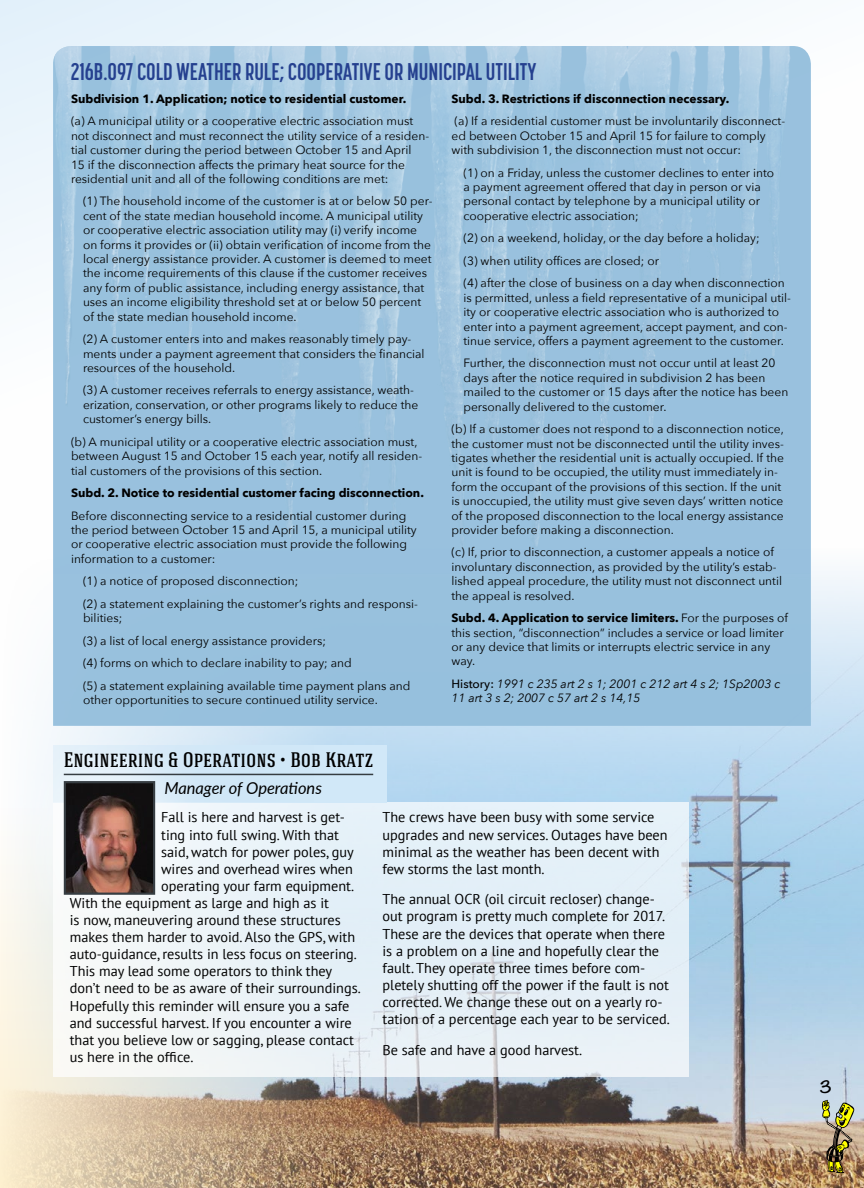
<style>
.page{position:relative;width:864px;height:1188px;background:#fff}
.page>*{position:absolute;margin:0;border:0;box-sizing:border-box;transform-origin:0 0}
.t1{font:700 24px "Korolev Compressed";color:#25408f}
.t2{font:500 21px "Hagin Caps";color:#000}
.t3{font:italic 16.5px "Lato";color:#000}
.t4{font:700 15px "Noteworthy";color:#000}
.t5{font:14.25px/17.1px "PT Sans";color:#000}
.t6{font:12px/14.4px "Avenir Next";color:#000}
.t7{font:700 12px "Avenir Next";color:#000}
.t8{font:italic 12px/14.4px "Avenir Next";color:#000}
.s1{font-weight:700}
.s2{font-weight:500;font-style:normal}
</style>
<div class="page">
<svg style="left:0;top:0;width:726px;height:280px;fill:#ecf5fc"></svg>
<img style="left:0;top:571px;width:864px;height:617px">
<div style="left:53px;top:802px;width:635px;height:275px;background:linear-gradient(to right,#f4f7f7,#dfedf7)"></div>
<div style="left:53px;top:574px;width:758px;height:152px;background:#97c1dd"></div>
<div style="left:53px;top:745px;width:334px;height:57px;background:#d1e8f8"></div>
<div style="left:8px;top:726px;width:203px;height:224px;background:#fff;opacity:.89"></div>
<img style="left:67px;top:784px;width:85px;height:108px">
<div style="left:64px;top:781px;width:91px;height:114px;border:2px solid #363d42"></div>
<hr style="left:64px;top:774px;width:309px;height:1px;background:#363d42">
<img style="left:53px;top:46px;width:758px;height:528px">
<svg style="left:822px;top:1100px;width:32px;height:73px;background:#9a8e5d"></svg>
<h1 class="t1" style="left:71px;top:58px;width:467px">216B.097 COLD WEATHER RULE; COOPERATIVE OR MUNICIPAL UTILITY</h1>
<p class="t7" style="left:452px;top:88px;width:280px">Subd. 3. Restrictions if disconnection necessary.</p>
<p class="t6" style="left:452px;top:114px;width:335px">(a) If a residential customer must be involuntarily disconnect&shy;ed between October 15 and April 15 for failure to comply with subdivision 1, the disconnection must not occur:</p>
<p class="t6" style="left:464px;top:165px;width:312px">(1) on a Friday, unless the customer declines to enter into a payment agreement offered that day in person or via personal contact by telephone by a municipal utility or cooperative electric association;</p>
<p class="t6" style="left:464px;top:226px;width:323px;line-height:22.5px">(2) on a weekend, holiday, or the day before a holiday;<br>(3) when utility offices are closed; or<br>(4) after the close of business on a day when disconnection</p>
<p class="t6" style="left:464px;top:290px;width:329px">is permitted, unless a field representative of a municipal util&shy;ity or cooperative electric association who is authorized to enter into a payment agreement, accept payment, and con&shy;tinue service, offers a payment agreement to the customer.</p>
<p class="t6" style="left:464px;top:356px;width:326px">Further, the disconnection must not occur until at least 20 days after the notice required in subdivision 2 has been mailed to the customer or 15 days after the notice has been personally delivered to the customer.</p>
<p class="t6" style="left:452px;top:421px;width:334px">(b) If a customer does not respond to a disconnection notice, the customer must not be disconnected until the utility inves&shy;tigates whether the residential unit is actually occupied. If the unit is found to be occupied, the utility must immediately in&shy;form the occupant of the provisions of this section. If the unit is unoccupied, the utility must give seven days’ written notice of the proposed disconnection to the local energy assistance provider before making a disconnection.</p>
<p class="t6" style="left:452px;top:545px;width:332px">(c) If, prior to disconnection, a customer appeals a notice of involuntary disconnection, as provided by the utility’s estab&shy;lished appeal procedure, the utility must not disconnect until the appeal is resolved.</p>
<p class="t6" style="left:452px;top:610px;width:338px"><span class="s1">Subd. 4. Application to service limiters.</span> For the purposes of this section, “disconnection” includes a service or load limiter or any device that limits or interrupts electric service in any way.</p>
<p class="t8" style="left:452px;top:676px;width:330px"><span class="s2">History:</span> 1991 c 235 art 2 s 1; 2001 c 212 art 4 s 2; 1Sp2003 c<br>11 art 3 s 2; 2007 c 57 art 2 s 14,15</p>
<p class="t7" style="left:71px;top:88px;width:337px">Subdivision 1. Application; notice to residential customer.</p>
<p class="t6" style="left:71px;top:114px;width:360px">(a) A municipal utility or a cooperative electric association must not disconnect and must reconnect the utility service of a residen&shy;tial customer during the period between October 15 and April<br>15 if the disconnection affects the primary heat source for the residential unit and all of the following conditions are met:</p>
<p class="t6" style="left:83px;top:194px;width:351px">(1) The household income of the customer is at or below 50 per&shy;cent of the state median household income. A municipal utility or cooperative electric association utility may (i) verify income on forms it provides or (ii) obtain verification of income from the local energy assistance provider. A customer is deemed to meet the income requirements of this clause if the customer receives any form of public assistance, including energy assistance, that uses an income eligibility threshold set at or below 50 percent of the state median household income.</p>
<p class="t6" style="left:83px;top:331px;width:343px">(2) A customer enters into and makes reasonably timely pay&shy;ments under a payment agreement that considers the financial resources of the household.</p>
<p class="t6" style="left:83px;top:383px;width:337px">(3) A customer receives referrals to energy assistance, weath&shy;erization, conservation, or other programs likely to reduce the customer’s energy bills.</p>
<p class="t6" style="left:71px;top:434px;width:353px">(b) A municipal utility or a cooperative electric association must, between August 15 and October 15 each year, notify all residen&shy;tial customers of the provisions of this section.</p>
<p class="t7" style="left:71px;top:483px;width:354px">Subd. 2. Notice to residential customer facing disconnection.</p>
<p class="t6" style="left:71px;top:508px;width:347px">Before disconnecting service to a residential customer during the period between October 15 and April 15, a municipal utility or cooperative electric association must provide the following information to a customer:</p>
<p class="t6" style="left:83px;top:569px;width:337px;line-height:22.5px">(1) a notice of proposed disconnection;<br>(2) a statement explaining the customer’s rights and responsi-</p>
<p class="t6" style="left:83px;top:606px;width:329px;line-height:22.5px">bilities;<br>(3) a list of local energy assistance providers;<br>(4) forms on which to declare inability to pay; and<br>(5) a statement explaining available time payment plans and</p>
<p class="t6" style="left:83px;top:692px;width:296px">other opportunities to secure continued utility service.</p>
<h2 class="t2" style="left:64px;top:746px;width:311px">Engineering &amp; Operations • Bob Kratz</h2>
<h3 class="t3" style="left:164px;top:777px;width:159px">Manager of Operations</h3>
<p class="t5" style="left:161px;top:809px;width:185px">Fall is here and harvest is get-</p>
<p class="t5" style="left:161px;top:826px;width:179px">ting into full swing. With that</p>
<p class="t5" style="left:161px;top:843px;width:194px">said, watch for power poles, guy</p>
<p class="t5" style="left:161px;top:860px;width:193px">wires and overhead wires when</p>
<p class="t5" style="left:161px;top:877px;width:195px">operating your farm equipment.</p>
<p class="t5" style="left:70px;top:894px;width:261px">With the equipment as large and high as it</p>
<p class="t5" style="left:70px;top:911px;width:272px">is now, maneuvering around these structures</p>
<p class="t5" style="left:70px;top:928px;width:287px">makes them harder to avoid. Also the GPS, with</p>
<p class="t5" style="left:70px;top:945px;width:289px">auto-guidance, results in less focus on steering.</p>
<p class="t5" style="left:70px;top:962px;width:264px">This may lead some operators to think they</p>
<p class="t5" style="left:70px;top:980px;width:292px">don’t need to be as aware of their surroundings.</p>
<p class="t5" style="left:70px;top:997px;width:281px">Hopefully this reminder will ensure you a safe</p>
<p class="t5" style="left:70px;top:1014px;width:284px">and successful harvest. If you encounter a wire</p>
<p class="t5" style="left:70px;top:1031px;width:286px">that you believe low or sagging, please contact</p>
<p class="t5" style="left:70px;top:1048px;width:125px">us here in the office.</p>
<p class="t5" style="left:383px;top:809px;width:287px">The crews have been busy with some service upgrades and new services. Outages have been minimal as the weather has been decent with few storms the last month.</p>
<p class="t5" style="left:383px;top:890px;width:289px">The annual OCR (oil circuit recloser) change&shy;out program is pretty much complete for 2017.<br>These are the devices that operate when there is a problem on a line and hopefully clear the fault. They operate three times before com&shy;pletely shutting off the power if the fault is not corrected. We change these out on a yearly ro&shy;tation of a percentage each year to be serviced.</p>
<p class="t5" style="left:383px;top:1041px;width:201px">Be safe and have a good harvest.</p>
<p class="t4" style="left:820px;top:1073px;width:14px">3</p>
</div>
